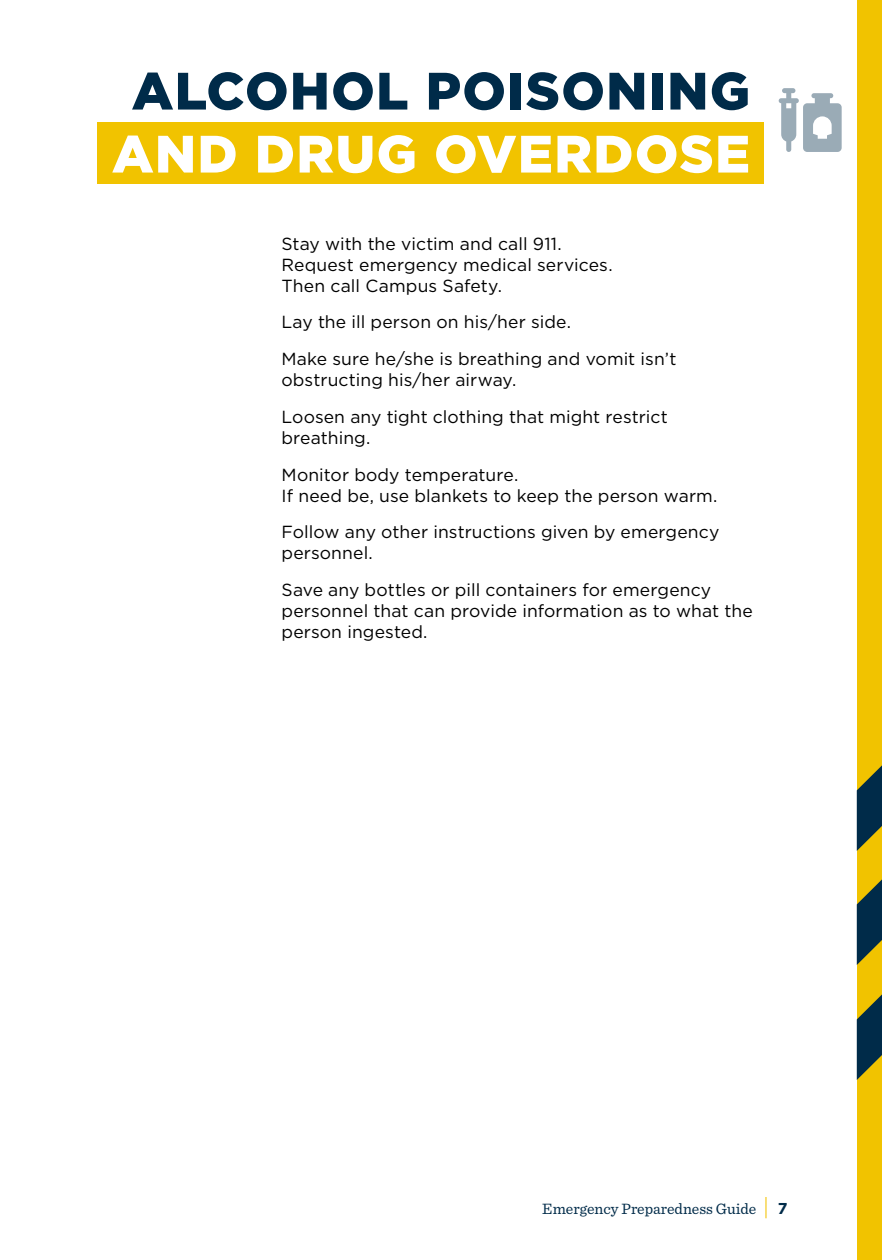
<style>
.page{position:relative;width:882px;height:1260px;background:#fff}
.page>*{position:absolute;margin:0;border:0;box-sizing:border-box;transform-origin:0 0}
.t1{font:900 52.5px "Gotham";letter-spacing:.025em;color:#002b49}
.t2{font:900 52.5px "Gotham";letter-spacing:.025em;color:#fff}
.t3{font:17.5px/36.8px "Gotham";letter-spacing:.005em;color:#000}
.t4{font:15.75px "Sentinel";color:#002b49}
.t5{font:700 15.75px "Gotham";color:#002b49}
</style>
<div class="page">
<div style="left:857px;top:0;width:25px;height:1260px;background:#f1c300"></div>
<svg style="left:857px;top:765px;width:25px;height:315px"></svg>
<hr style="left:765px;top:1197px;width:2px;height:21px;background:#f3c300">
<div style="left:97px;top:123px;width:667px;height:61px;background:#f1c300"></div>
<svg style="left:779px;top:88px;width:63px;height:64px"></svg>
<h1 class="t1" style="left:132px;top:55px;width:620px">ALCOHOL POISONING</h1>
<h1 class="t2" style="left:112px;top:118px;width:640px">AND DRUG OVERDOSE</h1>
<p class="t3" style="left:282px;top:232px;width:333px;line-height:21px">Stay with the victim and call 911.<br>Request emergency medical services.<br>Then call Campus Safety.</p>
<p class="t3" style="left:282px;top:303px;width:396px">Lay the ill person on his/her side.<br>Make sure he/she is breathing and vomit isn’t</p>
<p class="t3" style="left:282px;top:361px;width:388px">obstructing his/her airway.<br>Loosen any tight clothing that might restrict</p>
<p class="t3" style="left:282px;top:419px;width:238px">breathing.<br>Monitor body temperature.</p>
<p class="t3" style="left:282px;top:477px;width:439px">If need be, use blankets to keep the person warm.<br>Follow any other instructions given by emergency</p>
<p class="t3" style="left:282px;top:534px;width:431px">personnel.<br>Save any bottles or pill containers for emergency</p>
<p class="t3" style="left:282px;top:600px;width:473px;line-height:21px">personnel that can provide information as to what the person ingested.</p>
<p class="t4" style="left:542px;top:1197px;width:216px">Emergency Preparedness Guide</p>
<p class="t5" style="left:778px;top:1198px;width:11px">7</p>
</div>
